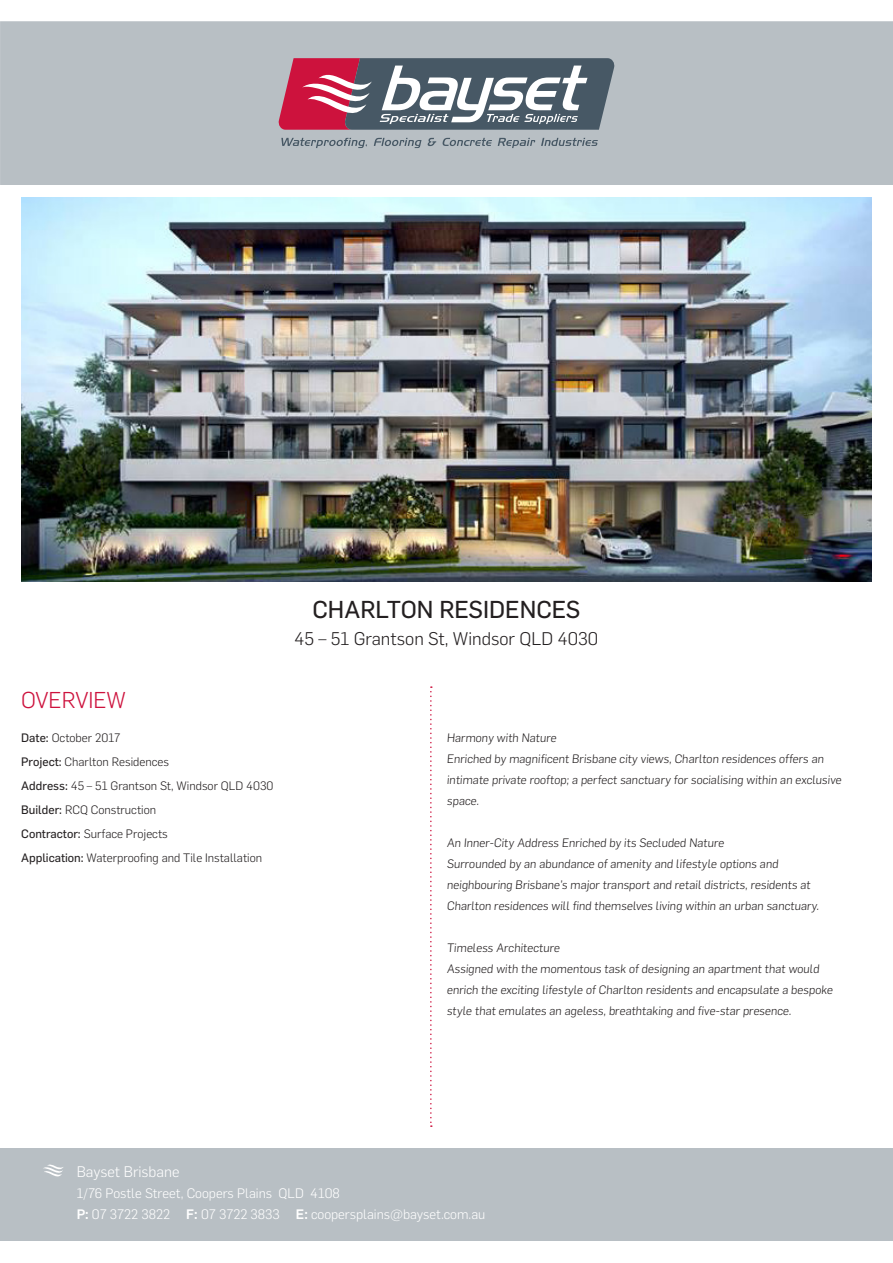
<style>
.page{position:relative;width:893px;height:1263px;background:#fff}
.page>*{position:absolute;margin:0;border:0;box-sizing:border-box;transform-origin:0 0}
.t1{font:24px "Flama Basic";color:#231f20}
.t2{font:300 22.5px "Flama";color:#cd123d}
.t3{font:300 18px "Flama";color:#231f20}
.t4{font:300 15px "Flama";color:#fff}
.t5{font:300 13.5px/21px "Flama";color:#fff}
.t6{font:300 12px/21px "Flama";color:#231f20}
.s1{font-family:"Flama Basic";font-weight:400}
.s2{font-weight:500}
</style>
<div class="page">
<div style="left:0;top:1148px;width:893px;height:93px;background:#b8bfc4"></div>
<svg style="left:43px;top:1164px;width:21px;height:13px"></svg>
<div style="left:0;top:21px;width:893px;height:164px;background:#b8bfc4"></div>
<svg style="left:281px;top:138px;width:86px;height:10px"></svg>
<svg style="left:374px;top:138px;width:47px;height:10px"></svg>
<svg style="left:428px;top:138px;width:8px;height:8px"></svg>
<svg style="left:443px;top:138px;width:49px;height:8px"></svg>
<svg style="left:498px;top:138px;width:37px;height:10px"></svg>
<svg style="left:541px;top:138px;width:57px;height:8px"></svg>
<svg style="left:279px;top:58px;width:335px;height:72px"></svg>
<img style="left:22px;top:197px;width:850px;height:384px">
<svg style="left:430px;top:686px;width:2px;height:441px"></svg>
<p class="t2" style="left:21px;top:685px;width:106px">OVERVIEW</p>
<p class="t6" style="left:21px;top:726px;width:101px"><span class="s1">Date:</span> October 2017</p>
<p class="t6" style="left:21px;top:750px;width:149px"><span class="s1">Project:</span> Charlton Residences</p>
<p class="t6" style="left:21px;top:774px;width:254px"><span class="s1">Address:</span> 45 – 51 Grantson St, Windsor QLD 4030</p>
<p class="t6" style="left:21px;top:798px;width:136px"><span class="s1">Builder:</span> RCQ Construction</p>
<p class="t6" style="left:21px;top:822px;width:148px"><span class="s1">Contractor:</span> Surface Projects</p>
<p class="t6" style="left:21px;top:846px;width:242px"><span class="s1">Application:</span> Waterproofing and Tile Installation</p>
<p class="t1" style="left:312px;top:592px;width:269px">CHARLTON RESIDENCES</p>
<p class="t3" style="left:294px;top:627px;width:305px">45 – 51 Grantson St, Windsor QLD 4030</p>
<p class="t6" style="left:447px;top:726px;width:112px">Harmony with Nature</p>
<p class="t6" style="left:447px;top:747px;width:397px">Enriched by magnificent Brisbane city views, Charlton residences offers an intimate private rooftop; a perfect sanctuary for socialising within an exclusive space.</p>
<p class="t6" style="left:447px;top:831px;width:280px">An Inner-City Address Enriched by its Secluded Nature</p>
<p class="t6" style="left:447px;top:852px;width:375px">Surrounded by an abundance of amenity and lifestyle options and neighbouring Brisbane’s major transport and retail districts, residents at<br>Charlton residences will find themselves living within an urban sanctuary.</p>
<p class="t6" style="left:447px;top:936px;width:116px">Timeless Architecture</p>
<p class="t6" style="left:447px;top:957px;width:389px">Assigned with the momentous task of designing an apartment that would enrich the exciting lifestyle of Charlton residents and encapsulate a bespoke style that emulates an ageless, breathtaking and five-star presence.</p>
<p class="t4" style="left:77px;top:1162px;width:104px">Bayset Brisbane</p>
<p class="t5" style="left:77px;top:1182px;width:410px">1/76 Postle Street, Coopers Plains QLD 4108<br><span class="s2">P:</span> 07 3722 3822 <span class="s2">F:</span> 07 3722 3833 <span class="s2">E:</span> coopersplains@bayset.com.au</p>
</div>
